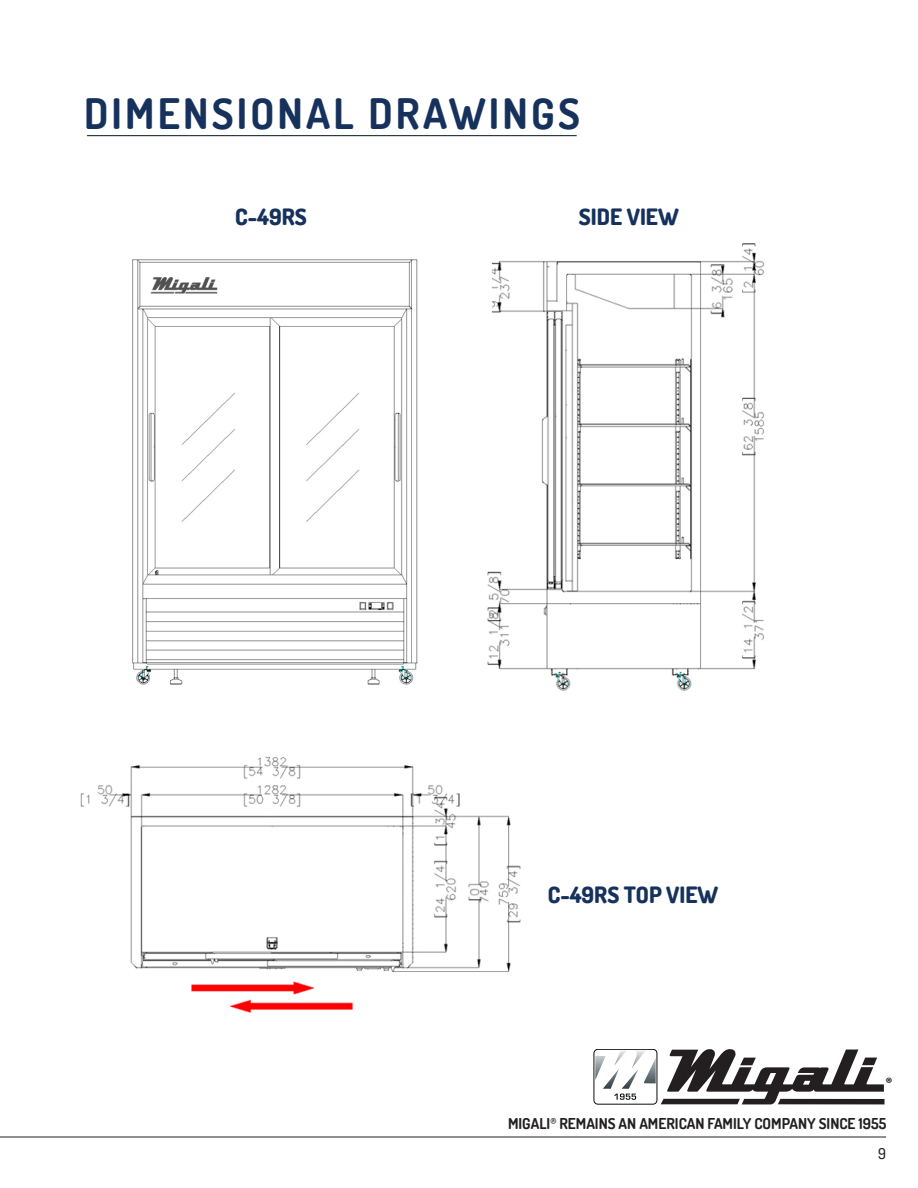
<style>
.page{position:relative;width:918px;height:1188px;background:#fff}
.page>*{position:absolute;margin:0;border:0;box-sizing:border-box;transform-origin:0 0}
.t1{font:700 42px "Dosis";letter-spacing:.075em;color:#16325c}
.t2{font:800 22.5px "Dosis";color:#16325c}
.t3{font:900 15.15px "Myriad Pro";color:#231f20}
.t4{font:700 15px "Dosis";color:#231f20}
.t5{font:500 15px "Dosis";color:#231f20}
</style>
<div class="page">
<hr style="left:0;top:1137px;width:886px;height:1px;background:#231f20">
<hr style="left:87px;top:135px;width:490px;height:1px;background:#1c3139">
<div style="left:594px;top:1049px;width:63px;height:55px;border:1px solid #0b0d10;border-radius:4px"></div>
<svg style="left:661px;top:1049px;width:224px;height:55px"></svg>
<img style="left:595px;top:1051px;width:61px;height:38px">
<svg style="left:614px;top:1094px;width:22px;height:6px"></svg>
<img style="left:132px;top:259px;width:286px;height:426px">
<img style="left:487px;top:243px;width:277px;height:448px">
<img style="left:80px;top:757px;width:441px;height:256px">
<h1 class="t1" style="left:84px;top:87px;width:497px">DIMENSIONAL DRAWINGS</h1>
<p class="t2" style="left:235px;top:202px;width:73px">C-49RS</p>
<p class="t2" style="left:579px;top:202px;width:101px">SIDE VIEW</p>
<p class="t2" style="left:548px;top:880px;width:172px">C-49RS TOP VIEW</p>
<p class="t3" style="left:885px;top:1072px;width:9px">®</p>
<p class="t4" style="left:508px;top:1113px;width:380px">MIGALI<sup>®</sup> REMAINS AN AMERICAN FAMILY COMPANY SINCE 1955</p>
<p class="t5" style="left:878px;top:1144px;width:9px">9</p>
</div>
